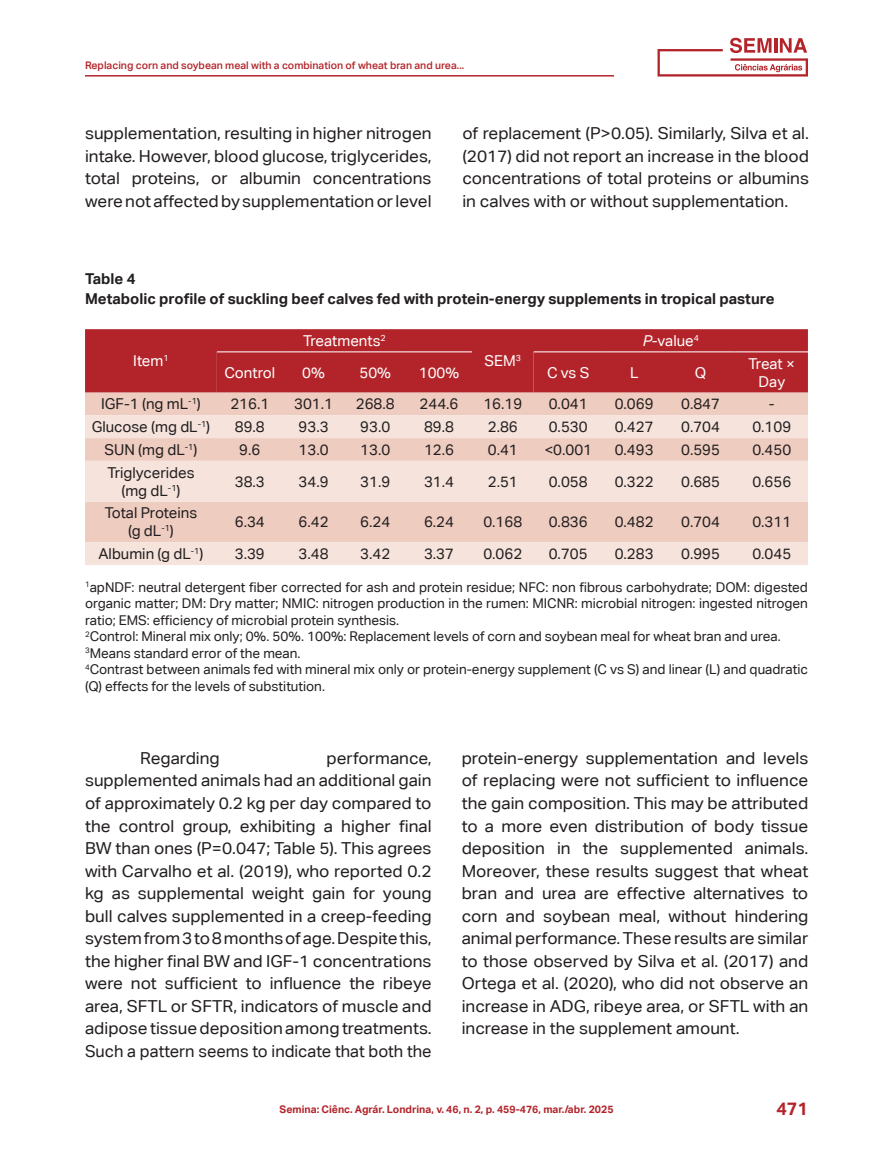
<style>
.page{position:relative;width:893px;height:1149px;background:#fff}
.page>*{position:absolute;margin:0;border:0;box-sizing:border-box;transform-origin:0 0}
.t1{font:700 18px "Aktiv Grotesk Corp";color:#b3242a}
.corpo_do_texto{font:16.5px/22.5px "Aktiv Grotesk Corp";color:#231f20;text-align:justify;scale:1.04 1}
.texto_tabela{font:15px "Aktiv Grotesk Corp";color:#231f20}
.título_Tabela{font:700 15px "Aktiv Grotesk Corp";color:#231f20}
.texto_tabela-2{font:15px/18px "Aktiv Grotesk Corp";color:#fff;text-align:center}
.legenda_de_tabela{font:13.5px/16.5px "Aktiv Grotesk Corp";color:#231f20;text-align:justify}
.t2{font:500 10.5px "Aktiv Grotesk Corp";color:#b3242a}
.t3{font:700 10.5px "Aktiv Grotesk Corp";color:#b3242a}
.s1{font-style:italic}
</style>
<div class="page">
<hr style="left:85px;top:75px;width:529px;height:1px;background:#b3242a">
<svg style="left:657px;top:38px;width:151px;height:38px"></svg>
<div style="left:662px;top:53px;width:66px;height:19px;background:#fff"></div>
<div style="left:85px;top:329px;width:723px;height:63px;background:#b3242a"></div>
<div style="left:217px;top:352px;width:591px;height:40px;background:#b3242a"></div>
<div style="left:85px;top:392px;width:723px;height:23px;background:#eeccc0"></div>
<svg style="left:85px;top:415px;width:723px;height:150px;background:#f2d9d0"></svg>
<hr style="left:217px;top:351px;width:66px;height:1px;background:#fff">
<hr style="left:283px;top:351px;width:61px;height:1px;background:#fff">
<hr style="left:344px;top:351px;width:62px;height:1px;background:#fff">
<hr style="left:406px;top:351px;width:66px;height:1px;background:#fff">
<hr style="left:534px;top:351px;width:69px;height:1px;background:#fff">
<hr style="left:603px;top:351px;width:62px;height:1px;background:#fff">
<hr style="left:665px;top:351px;width:71px;height:1px;background:#fff">
<hr style="left:736px;top:351px;width:72px;height:1px;background:#fff">
<p class="t2" style="left:85px;top:59px;width:381px">Replacing corn and soybean meal with a combination of wheat bran and urea...</p>
<p class="corpo_do_texto" style="left:85px;top:122px;width:335px">supplementation, resulting in higher nitrogen intake. However, blood glucose, triglycerides, total proteins, or albumin concentrations were not affected by supplementation or level</p>
<p class="corpo_do_texto" style="left:462px;top:122px;width:335px">of replacement (P&gt;0.05). Similarly, Silva et al. (2017) did not report an increase in the blood concentrations of total proteins or albumins in calves with or without supplementation.</p>
<p class="título_Tabela" style="left:85px;top:269px;width:52px">Table 4</p>
<p class="título_Tabela" style="left:85px;top:289px;width:691px">Metabolic profile of suckling beef calves fed with protein-energy supplements in tropical pasture</p>
<p class="texto_tabela-2" style="left:133px;top:352px;width:37px">Item<sup>1</sup></p>
<p class="texto_tabela-2" style="left:303px;top:331px;width:84px">Treatments<sup>2</sup></p>
<p class="texto_tabela-2" style="left:643px;top:331px;width:58px"><span class="s1">P-</span>value<sup>4</sup></p>
<p class="texto_tabela-2" style="left:485px;top:352px;width:38px">SEM<sup>3</sup></p>
<p class="texto_tabela-2" style="left:224px;top:363px;width:52px">Control</p>
<p class="texto_tabela-2" style="left:302px;top:363px;width:24px">0%</p>
<p class="texto_tabela-2" style="left:359px;top:363px;width:33px">50%</p>
<p class="texto_tabela-2" style="left:419px;top:363px;width:42px">100%</p>
<p class="texto_tabela-2" style="left:547px;top:363px;width:44px">C vs S</p>
<p class="texto_tabela-2" style="left:630px;top:363px;width:10px">L</p>
<p class="texto_tabela-2" style="left:695px;top:363px;width:13px">Q</p>
<p class="texto_tabela-2" style="left:748px;top:354px;width:48px">Treat ×<br>Day</p>
<p class="texto_tabela" style="left:101px;top:395px;width:101px">IGF-1 (ng mL<sup>-1</sup>)</p>
<p class="texto_tabela" style="left:230px;top:395px;width:40px">216.1</p>
<p class="texto_tabela" style="left:294px;top:395px;width:40px">301.1</p>
<p class="texto_tabela" style="left:356px;top:395px;width:40px">268.8</p>
<p class="texto_tabela" style="left:420px;top:395px;width:40px">244.6</p>
<p class="texto_tabela" style="left:483px;top:395px;width:40px">16.19</p>
<p class="texto_tabela" style="left:549px;top:395px;width:40px">0.041</p>
<p class="texto_tabela" style="left:615px;top:395px;width:40px">0.069</p>
<p class="texto_tabela" style="left:681px;top:395px;width:40px">0.847</p>
<p class="texto_tabela" style="left:769px;top:395px;width:7px">-</p>
<p class="texto_tabela" style="left:92px;top:418px;width:120px">Glucose (mg dL<sup>-1</sup>)</p>
<p class="texto_tabela" style="left:235px;top:418px;width:32px">89.8</p>
<p class="texto_tabela" style="left:299px;top:418px;width:31px">93.3</p>
<p class="texto_tabela" style="left:360px;top:418px;width:31px">93.0</p>
<p class="texto_tabela" style="left:424px;top:418px;width:31px">89.8</p>
<p class="texto_tabela" style="left:488px;top:418px;width:31px">2.86</p>
<p class="texto_tabela" style="left:549px;top:418px;width:40px">0.530</p>
<p class="texto_tabela" style="left:615px;top:418px;width:40px">0.427</p>
<p class="texto_tabela" style="left:681px;top:418px;width:40px">0.704</p>
<p class="texto_tabela" style="left:752px;top:418px;width:40px">0.109</p>
<p class="texto_tabela" style="left:105px;top:440px;width:94px">SUN (mg dL<sup>-1</sup>)</p>
<p class="texto_tabela" style="left:239px;top:440px;width:23px">9.6</p>
<p class="texto_tabela" style="left:299px;top:440px;width:31px">13.0</p>
<p class="texto_tabela" style="left:360px;top:440px;width:31px">13.0</p>
<p class="texto_tabela" style="left:424px;top:440px;width:31px">12.6</p>
<p class="texto_tabela" style="left:488px;top:440px;width:31px">0.41</p>
<p class="texto_tabela" style="left:544px;top:440px;width:49px">&lt;0.001</p>
<p class="texto_tabela" style="left:615px;top:440px;width:40px">0.493</p>
<p class="texto_tabela" style="left:681px;top:440px;width:40px">0.595</p>
<p class="texto_tabela" style="left:752px;top:440px;width:40px">0.450</p>
<p class="texto_tabela" style="left:107px;top:463px;width:89px">Triglycerides</p>
<p class="texto_tabela" style="left:121px;top:481px;width:61px">(mg dL<sup>-1</sup>)</p>
<p class="texto_tabela" style="left:235px;top:472px;width:32px">38.3</p>
<p class="texto_tabela" style="left:299px;top:472px;width:31px">34.9</p>
<p class="texto_tabela" style="left:360px;top:472px;width:31px">31.9</p>
<p class="texto_tabela" style="left:424px;top:472px;width:31px">31.4</p>
<p class="texto_tabela" style="left:488px;top:472px;width:31px">2.51</p>
<p class="texto_tabela" style="left:549px;top:472px;width:40px">0.058</p>
<p class="texto_tabela" style="left:615px;top:472px;width:40px">0.322</p>
<p class="texto_tabela" style="left:681px;top:472px;width:40px">0.685</p>
<p class="texto_tabela" style="left:752px;top:472px;width:40px">0.656</p>
<p class="texto_tabela" style="left:105px;top:504px;width:94px">Total Proteins</p>
<p class="texto_tabela" style="left:128px;top:522px;width:47px">(g dL<sup>-1</sup>)</p>
<p class="texto_tabela" style="left:235px;top:513px;width:32px">6.34</p>
<p class="texto_tabela" style="left:299px;top:513px;width:31px">6.42</p>
<p class="texto_tabela" style="left:360px;top:513px;width:31px">6.24</p>
<p class="texto_tabela" style="left:424px;top:513px;width:31px">6.24</p>
<p class="texto_tabela" style="left:483px;top:513px;width:40px">0.168</p>
<p class="texto_tabela" style="left:549px;top:513px;width:40px">0.836</p>
<p class="texto_tabela" style="left:615px;top:513px;width:40px">0.482</p>
<p class="texto_tabela" style="left:681px;top:513px;width:40px">0.704</p>
<p class="texto_tabela" style="left:752px;top:513px;width:40px">0.311</p>
<p class="texto_tabela" style="left:99px;top:544px;width:106px">Albumin (g dL<sup>-1</sup>)</p>
<p class="texto_tabela" style="left:235px;top:544px;width:32px">3.39</p>
<p class="texto_tabela" style="left:299px;top:544px;width:31px">3.48</p>
<p class="texto_tabela" style="left:360px;top:544px;width:31px">3.42</p>
<p class="texto_tabela" style="left:424px;top:544px;width:31px">3.37</p>
<p class="texto_tabela" style="left:483px;top:544px;width:40px">0.062</p>
<p class="texto_tabela" style="left:549px;top:544px;width:40px">0.705</p>
<p class="texto_tabela" style="left:615px;top:544px;width:40px">0.283</p>
<p class="texto_tabela" style="left:681px;top:544px;width:40px">0.995</p>
<p class="texto_tabela" style="left:752px;top:544px;width:40px">0.045</p>
<p class="legenda_de_tabela" style="left:85px;top:578px;width:724px"><sup>1</sup>apNDF: neutral detergent fiber corrected for ash and protein residue; NFC: non fibrous carbohydrate; DOM: digested organic matter; DM: Dry matter; NMIC: nitrogen production in the rumen: MICNR: microbial nitrogen: ingested nitrogen ratio; EMS: efficiency of microbial protein synthesis.</p>
<p class="legenda_de_tabela" style="left:85px;top:627px;width:697px"><sup>2</sup>Control: Mineral mix only; 0%. 50%. 100%: Replacement levels of corn and soybean meal for wheat bran and urea.</p>
<p class="legenda_de_tabela" style="left:85px;top:644px;width:217px"><sup>3</sup>Means standard error of the mean.</p>
<p class="legenda_de_tabela" style="left:85px;top:660px;width:724px"><sup>4</sup>Contrast between animals fed with mineral mix only or protein-energy supplement (C vs S) and linear (L) and quadratic (Q) effects for the levels of substitution.</p>
<p class="corpo_do_texto" style="left:85px;top:746px;width:335px;text-indent:241px">performance, supplemented animals had an additional gain of approximately 0.2 kg per day compared to the control group, exhibiting a higher final BW than ones (P=0.047; Table 5). This agrees with Carvalho et al. (2019), who reported 0.2 kg as supplemental weight gain for young bull calves supplemented in a creep-feeding system from 3 to 8 months of age. Despite this, the higher final BW and IGF-1 concentrations were not sufficient to influence the ribeye area, SFTL or SFTR, indicators of muscle and adipose tissue deposition among treatments.<br>Such a pattern seems to indicate that both the</p>
<p class="corpo_do_texto" style="left:462px;top:746px;width:335px">protein-energy supplementation and levels of replacing were not sufficient to influence the gain composition. This may be attributed to a more even distribution of body tissue deposition in the supplemented animals.<br>Moreover, these results suggest that wheat bran and urea are effective alternatives to corn and soybean meal, without hindering animal performance. These results are similar to those observed by Silva et al. (2017) and Ortega et al. (2020), who did not observe an increase in ADG, ribeye area, or SFTL with an increase in the supplement amount.</p>
<p class="corpo_do_texto" style="left:140px;top:746px;width:78px">Regarding</p>
<p class="t3" style="left:280px;top:1101px;width:335px">Semina: Ciênc. Agrár. Londrina, v. 46, n. 2, p. 459-476, mar./abr. 2025</p>
<p class="t1" style="left:776px;top:1096px;width:33px">471</p>
</div>
